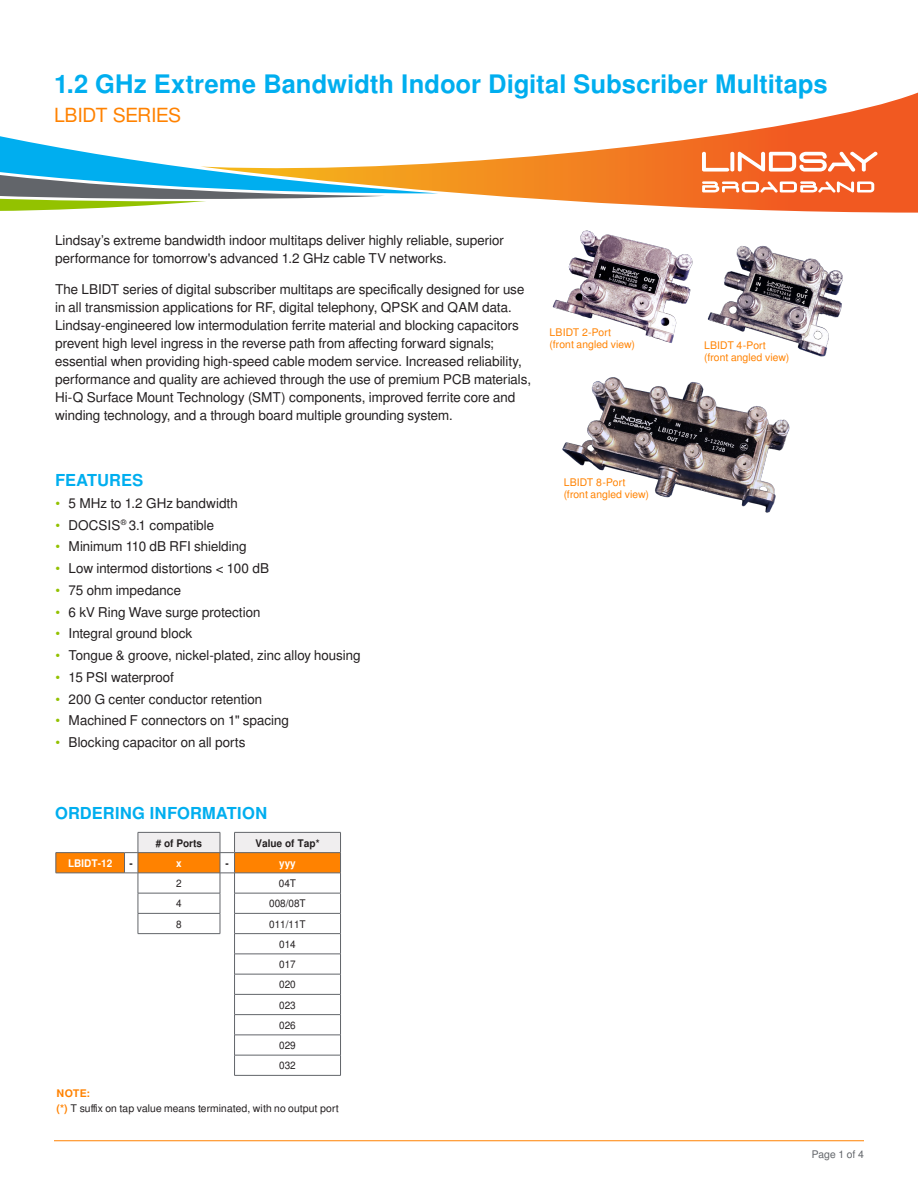
<style>
.page{position:relative;width:918px;height:1188px;background:#fff}
.page>*{position:absolute;margin:0;border:0;box-sizing:border-box;transform-origin:0 0}
.t1{font:700 25.5px "Free Sans";color:#00aeef}
.t2{font:19.5px "Free Sans";letter-spacing:-.015em;color:#ff8200}
.t3{font:700 16.5px "Free Sans";color:#00aeef}
.t4{font:13.5px/18px "Free Sans";color:#231f20}
.t5{font:10.5px/12px "Free Sans";letter-spacing:.01em;color:#ff8200}
.t6{font:10.5px/14.7px "Free Sans";letter-spacing:.005em;color:#231f20}
.t7{font:10.5px/20.2px "Free Sans";letter-spacing:.005em;color:#231f20;text-align:center;scale:.95 1}
.t8{font:700 10.5px "Free Sans";color:#231f20;scale:.95 1}
.t9{font:700 10.5px "Free Sans";color:#fff;scale:.95 1}
.t10{font:10.5px "Free Sans";letter-spacing:.005em;color:#62656a}
.s1{color:#93c200}
.s2{font-weight:700;color:#ff8200}
</style>
<div class="page">
<svg style="left:438px;top:93px;width:480px;height:120px"></svg>
<svg style="left:0;top:136px;width:438px;height:75px"></svg>
<svg style="left:702px;top:151px;width:176px;height:21px"></svg>
<svg style="left:702px;top:181px;width:172px;height:12px"></svg>
<hr style="left:54px;top:1140px;width:810px;height:1px;background:#ff8200">
<img style="left:552px;top:230px;width:141px;height:113px">
<img style="left:707px;top:245px;width:136px;height:112px">
<img style="left:562px;top:377px;width:228px;height:136px">
<hr style="left:234px;top:1075px;width:107px;height:1px;background:#62656a">
<svg style="left:56px;top:832px;width:285px;height:243px"></svg>
<hr style="left:235px;top:873px;width:106px;height:1px;background:#62656a">
<h1 class="t1" style="left:54px;top:66px;width:775px">1.2 GHz Extreme Bandwidth Indoor Digital Subscriber Multitaps</h1>
<h2 class="t2" style="left:54px;top:104px;width:129px">LBIDT SERIES</h2>
<p class="t4" style="left:55px;top:231px;width:450px">Lindsay’s extreme bandwidth indoor multitaps deliver highly reliable, superior performance for tomorrow's advanced 1.2 GHz cable TV networks.</p>
<p class="t4" style="left:55px;top:281px;width:478px">The LBIDT series of digital subscriber multitaps are specifically designed for use in all transmission applications for RF, digital telephony, QPSK and QAM data.<br>Lindsay-engineered low intermodulation ferrite material and blocking capacitors prevent high level ingress in the reverse path from affecting forward signals; essential when providing high-speed cable modem service. Increased reliability, performance and quality are achieved through the use of premium PCB materials, Hi-Q Surface Mount Technology (SMT) components, improved ferrite core and winding technology, and a through board multiple grounding system.</p>
<p class="t3" style="left:55px;top:469px;width:90px">FEATURES</p>
<p class="t4" style="left:55px;top:494px;width:184px"><span class="s1">•</span> 5 MHz to 1.2 GHz bandwidth</p>
<p class="t4" style="left:55px;top:516px;width:160px"><span class="s1">•</span> DOCSIS<sup>®</sup> 3.1 compatible</p>
<p class="t4" style="left:55px;top:538px;width:193px"><span class="s1">•</span> Minimum 110 dB RFI shielding</p>
<p class="t4" style="left:55px;top:560px;width:215px"><span class="s1">•</span> Low intermod distortions &lt; 100 dB</p>
<p class="t4" style="left:55px;top:581px;width:128px"><span class="s1">•</span> 75 ohm impedance</p>
<p class="t4" style="left:55px;top:603px;width:207px"><span class="s1">•</span> 6 kV Ring Wave surge protection</p>
<p class="t4" style="left:55px;top:625px;width:139px"><span class="s1">•</span> Integral ground block</p>
<p class="t4" style="left:55px;top:647px;width:307px"><span class="s1">•</span> Tongue &amp; groove, nickel-plated, zinc alloy housing</p>
<p class="t4" style="left:55px;top:668px;width:120px"><span class="s1">•</span> 15 PSI waterproof</p>
<p class="t4" style="left:55px;top:690px;width:208px"><span class="s1">•</span> 200 G center conductor retention</p>
<p class="t4" style="left:55px;top:712px;width:235px"><span class="s1">•</span> Machined F connectors on 1" spacing</p>
<p class="t4" style="left:55px;top:734px;width:192px"><span class="s1">•</span> Blocking capacitor on all ports</p>
<p class="t5" style="left:550px;top:326px;width:87px">LBIDT 2-Port (front angled view)</p>
<p class="t5" style="left:564px;top:476px;width:87px">LBIDT 8-Port (front angled view)</p>
<p class="t3" style="left:55px;top:801px;width:214px">ORDERING INFORMATION</p>
<p class="t8" style="left:156px;top:836px;width:50px"># of Ports</p>
<p class="t8" style="left:255px;top:836px;width:69px">Value of Tap*</p>
<p class="t9" style="left:68px;top:856px;width:48px">LBIDT-12</p>
<p class="t8" style="left:130px;top:856px;width:5px">-</p>
<p class="t9" style="left:176px;top:856px;width:7px">x</p>
<p class="t8" style="left:226px;top:856px;width:5px">-</p>
<p class="t9" style="left:279px;top:856px;width:19px">yyy</p>
<p class="t7" style="left:176px;top:873px;width:7px">2</p>
<p class="t7" style="left:279px;top:873px;width:20px">04T</p>
<p class="t7" style="left:176px;top:894px;width:7px">4</p>
<p class="t7" style="left:269px;top:894px;width:40px">008/08T</p>
<p class="t7" style="left:176px;top:914px;width:7px">8</p>
<p class="t7" style="left:269px;top:914px;width:40px">011/11T<br>014<br>017<br>020<br>023<br>026<br>029<br>032</p>
<p class="t6" style="left:57px;top:1086px;width:284px"><span class="s2">NOTE:<br>(*)</span> T suffix on tap value means terminated, with no output port</p>
<p class="t5" style="left:704px;top:339px;width:87px">LBIDT 4-Port (front angled view)</p>
<p class="t10" style="left:812px;top:1149px;width:54px">Page 1 of 4</p>
</div>
